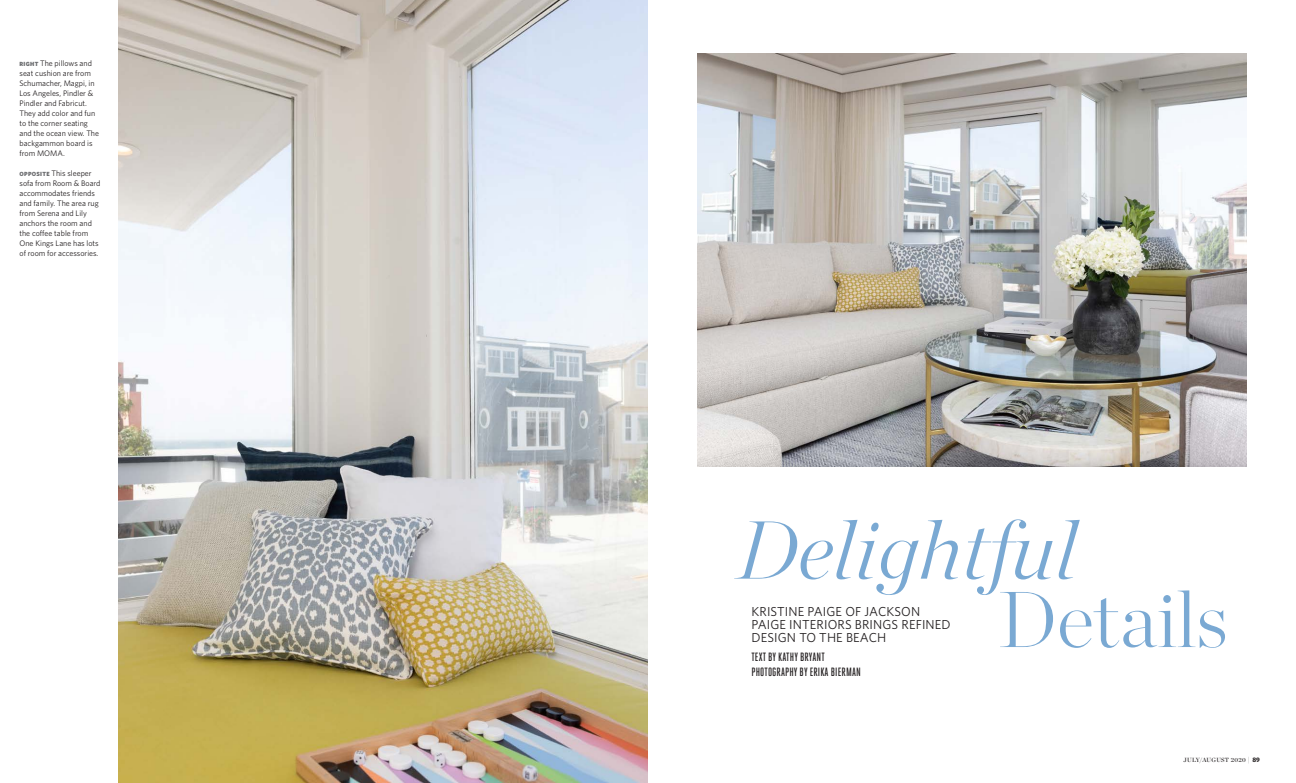
<style>
.page{position:relative;width:1296px;height:783px;background:#fff}
.page>*{position:absolute;margin:0;border:0;box-sizing:border-box;transform-origin:0 0}
.t1{font:italic 200 82px "Chronicle Display";color:#7aa9d3}
.t2{font:200 79px "Chronicle Display";color:#7aa9d3}
.feature_dek{font:13px/13px "Whitney";letter-spacing:.01em;color:#231f20}
.feature_dek-2{font:500 12px "Heroic Condensed";letter-spacing:.01em;color:#231f20}
.caption_black{font:8px/10px "Whitney";color:#231f20}
.t3{font:6px "Chronicle Display Semi";letter-spacing:.05em;color:#231f20}
.s1{font-weight:900;font-size:6px;color:#6c6d70}
.s2{font-family:"Chronicle Display";font-weight:300;font-size:7px}
.s3{font-family:"Whitney";font-weight:700;font-size:6.5px}
</style>
<div class="page">
<img style="left:118px;top:0;width:530px;height:783px">
<img style="left:698px;top:53px;width:548px;height:413px">
<p class="caption_black" style="left:20px;top:58px;width:81px"><span class="s1">RIGHT</span> The pillows and seat cushion are from<br>Schumacher, Magpi, in<br>Los Angeles, Pindler &amp;<br>Pindler and Fabricut.<br>They add color and fun to the corner seating and the ocean view. The backgammon board is from MOMA.</p>
<p class="caption_black" style="left:20px;top:168px;width:82px"><span class="s1">OPPOSITE</span> This sleeper sofa from Room &amp; Board accommodates friends and family. The area rug from Serena and Lily anchors the room and the coffee table from<br>One Kings Lane has lots of room for accessories.</p>
<p class="t1" style="left:737px;top:486px;width:342px">Delightful</p>
<p class="t2" style="left:999px;top:560px;width:231px">Details</p>
<p class="feature_dek" style="left:752px;top:605px;width:201px">KRISTINE PAIGE OF JACKSON<br>PAIGE INTERIORS BRINGS REFINED<br>DESIGN TO THE BEACH</p>
<p class="feature_dek-2" style="left:752px;top:650px;width:75px">TEXT BY KATHY BRYANT</p>
<p class="feature_dek-2" style="left:752px;top:665px;width:111px">PHOTOGRAPHY BY ERIKA BIERMAN</p>
<p class="t3" style="left:1183px;top:755px;width:78px">JULY/AUGUST 2020 <span class="s2">|</span> <span class="s3">89</span></p>
</div>
